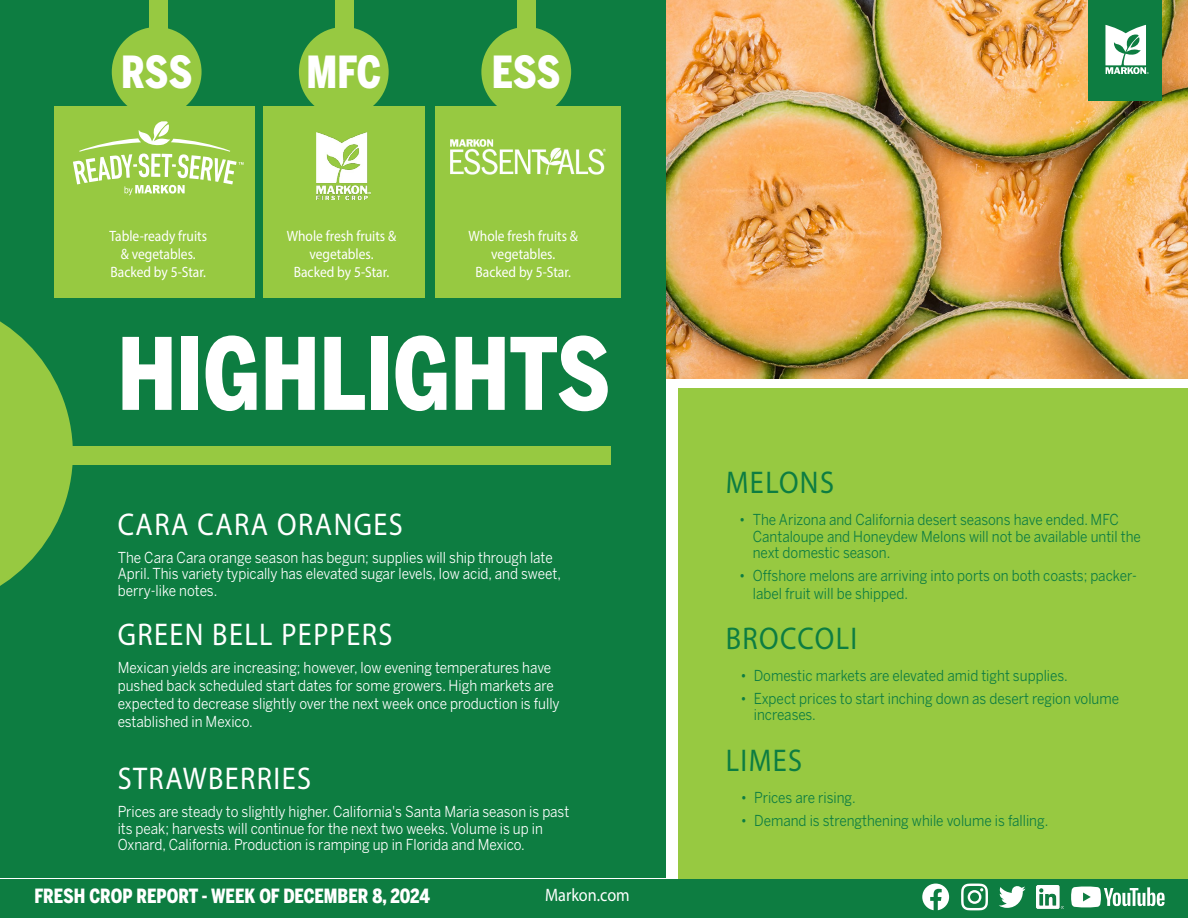
<style>
.page{position:relative;width:1188px;height:918px;background:#fff}
.page>*{position:absolute;margin:0;border:0;box-sizing:border-box;transform-origin:0 0}
.t1{font:900 98.7px "Benton Sans Cond";color:#fff;scale:.9 1}
.t2{font:900 43.95px "Benton Sans Cond";letter-spacing:-.01em;color:#fff;scale:.9 1}
.t3{font:31.5px "Myriad Pro";letter-spacing:.05em;color:#fff;scale:.9 1}
.t4{font:31.5px "Myriad Pro";letter-spacing:.05em;color:#0d7d41;scale:.9 1}
.t5{font:900 19.5px "Benton Sans Cond";color:#fff;scale:.9 1}
.t6{font:18px "Myriad Pro";color:#fff;scale:.9 1}
.t7{font:15px/16.5px "Benton Sans";color:#fff;scale:.9 1}
.t8{font:15px/16.5px "Benton Sans";color:#0d7d41;scale:.9 1}
.t9{font:15px/18px "Myriad Pro";color:#fff;text-align:center;scale:.9 1}
</style>
<div class="page">
<img style="left:665px;top:0;width:523px;height:379px">
<div style="left:0;top:0;width:665px;height:878px;background:#0d7d41"></div>
<div style="left:1089px;top:0;width:73px;height:100px;background:#0d7d41"></div>
<svg style="left:0;top:297px;width:73px;height:289px"></svg>
<div style="left:0;top:446px;width:610px;height:19px;background:#97c941"></div>
<div style="left:149px;top:0;width:18px;height:39px;background:#97c941"></div>
<div style="left:335px;top:0;width:18px;height:39px;background:#97c941"></div>
<div style="left:517px;top:0;width:18px;height:39px;background:#97c941"></div>
<div style="left:678px;top:389px;width:510px;height:529px;background:#97c941"></div>
<div style="left:0;top:879px;width:1188px;height:39px;background:#0d7d41"></div>
<svg style="left:922px;top:884px;width:27px;height:26px"></svg>
<svg style="left:961px;top:884px;width:27px;height:26px"></svg>
<svg style="left:999px;top:886px;width:27px;height:22px"></svg>
<img style="left:1036px;top:886px;width:27px;height:22px">
<svg style="left:1071px;top:887px;width:94px;height:20px"></svg>
<svg style="left:1105px;top:25px;width:44px;height:48px"></svg>
<div style="left:112px;top:27px;width:90px;height:90px;background:#97c941;border-radius:50%"></div>
<div style="left:299px;top:27px;width:90px;height:90px;background:#97c941;border-radius:50%"></div>
<div style="left:481px;top:27px;width:90px;height:90px;background:#97c941;border-radius:50%"></div>
<div style="left:54px;top:106px;width:201px;height:191px;background:#97c941"></div>
<div style="left:263px;top:106px;width:162px;height:191px;background:#97c941"></div>
<div style="left:435px;top:106px;width:186px;height:191px;background:#97c941"></div>
<svg style="left:73px;top:121px;width:171px;height:74px"></svg>
<img style="left:317px;top:132px;width:54px;height:68px">
<img style="left:450px;top:140px;width:155px;height:35px">
<h2 class="t2" style="left:121px;top:46px;width:81px">RSS</h2>
<h2 class="t2" style="left:307px;top:46px;width:84px">MFC</h2>
<h2 class="t2" style="left:492px;top:46px;width:78px">ESS</h2>
<p class="t9" style="left:109px;top:227px;width:110px">Table-ready fruits &amp; vegetables.<br>Backed by 5-Star.</p>
<p class="t9" style="left:287px;top:227px;width:123px">Whole fresh fruits &amp; vegetables.<br>Backed by 5-Star.</p>
<p class="t9" style="left:468px;top:227px;width:123px">Whole fresh fruits &amp; vegetables.<br>Backed by 5-Star.</p>
<h1 class="t1" style="left:118px;top:316px;width:549px">HIGHLIGHTS</h1>
<h3 class="t3" style="left:118px;top:505px;width:318px">CARA CARA ORANGES</h3>
<p class="t7" style="left:118px;top:549px;width:494px">The Cara Cara orange season has begun; supplies will ship through late<br>April. This variety typically has elevated sugar levels, low acid, and sweet, berry-like notes.</p>
<h3 class="t3" style="left:118px;top:615px;width:307px">GREEN BELL PEPPERS</h3>
<p class="t7" style="left:118px;top:659px;width:493px;line-height:18px">Mexican yields are increasing; however, low evening temperatures have pushed back scheduled start dates for some growers. High markets are expected to decrease slightly over the next week once production is fully established in Mexico.</p>
<h3 class="t3" style="left:118px;top:759px;width:216px">STRAWBERRIES</h3>
<p class="t7" style="left:118px;top:804px;width:503px">Prices are steady to slightly higher. California's Santa Maria season is past its peak; harvests will continue for the next two weeks. Volume is up in<br>Oxnard, California. Production is ramping up in Florida and Mexico.</p>
<h3 class="t5" style="left:34px;top:884px;width:441px">FRESH CROP REPORT - WEEK OF DECEMBER 8, 2024</h3>
<p class="t6" style="left:545px;top:883px;width:96px">Markon.com</p>
<h3 class="t4" style="left:726px;top:464px;width:122px">MELONS</h3>
<p class="t8" style="left:753px;top:511px;width:433px;text-indent:-14px">• The Arizona and California desert seasons have ended. MFC<br>Cantaloupe and Honeydew Melons will not be available until the next domestic season.</p>
<p class="t8" style="left:753px;top:567px;width:428px;line-height:18px;text-indent:-14px">• Offshore melons are arriving into ports on both coasts; packer&shy;label fruit will be shipped.</p>
<h3 class="t4" style="left:726px;top:619px;width:148px">BROCCOLI</h3>
<p class="t8" style="left:740px;top:667px;width:365px">• Domestic markets are elevated amid tight supplies.</p>
<p class="t8" style="left:754px;top:690px;width:407px;text-indent:-14px">• Expect prices to start inching down as desert region volume increases.</p>
<h3 class="t4" style="left:726px;top:741px;width:87px">LIMES</h3>
<p class="t8" style="left:741px;top:789px;width:129px">• Prices are rising.</p>
<p class="t8" style="left:741px;top:812px;width:343px">• Demand is strengthening while volume is falling.</p>
</div>
